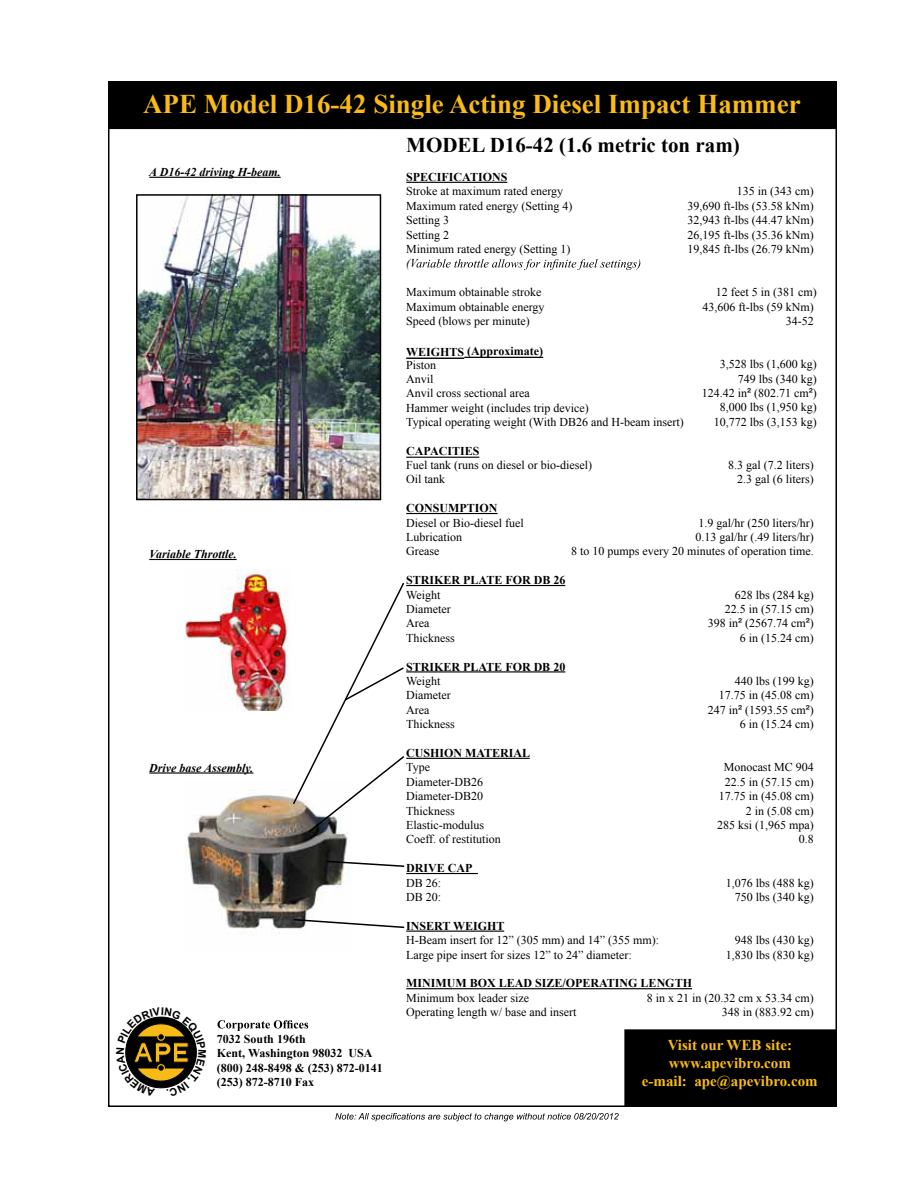
<style>
.page{position:relative;width:918px;height:1188px;background:#fff}
.page>*{position:absolute;margin:0;border:0;box-sizing:border-box;transform-origin:0 0}
.t1{font:700 27px "Times New Roman";color:#fabb15}
.t2{font:700 21px "Times New Roman";color:#000}
.t3{font:700 15px/18px "Times New Roman";color:#fabb15;text-align:center}
.t4{font:12px/14.4px "Times New Roman";color:#000}
.t5{font:700 12px/14.4px "Times New Roman";color:#000}
.t6{font:italic 700 12px "Times New Roman";color:#000}
.t7{font:italic 12px "Times New Roman";color:#000}
.s1{font-family:"Arial"}
</style>
<div class="page">
<svg style="left:217px;top:1020px;width:91px;height:11px"></svg>
<div style="left:625px;top:1030px;width:211px;height:76px;background:#000"></div>
<div style="left:624px;top:1029px;width:213px;height:78px;border:2px solid #000"></div>
<svg style="left:335px;top:1113px;width:284px;height:8px"></svg>
<div style="left:109px;top:82px;width:727px;height:46px;background:#000"></div>
<div style="left:108px;top:81px;width:729px;height:48px;border:2px solid #000"></div>
<hr style="left:406px;top:182px;width:101px;height:1px;background:#000">
<hr style="left:406px;top:513px;width:92px;height:1px;background:#000">
<hr style="left:406px;top:585px;width:159px;height:1px;background:#000">
<hr style="left:406px;top:671px;width:159px;height:1px;background:#000">
<hr style="left:406px;top:758px;width:124px;height:1px;background:#000">
<hr style="left:406px;top:873px;width:72px;height:1px;background:#000">
<hr style="left:406px;top:931px;width:98px;height:1px;background:#000">
<hr style="left:406px;top:988px;width:286px;height:1px;background:#000">
<svg style="left:417px;top:259px;width:223px;height:11px"></svg>
<img style="left:185px;top:569px;width:104px;height:141px">
<img style="left:185px;top:795px;width:163px;height:139px">
<hr style="left:149px;top:177px;width:132px;height:1px;background:#000">
<hr style="left:149px;top:559px;width:88px;height:1px;background:#000">
<hr style="left:149px;top:772px;width:104px;height:2px;background:#000">
<svg style="left:292px;top:583px;width:113px;height:251px"></svg>
<svg style="left:325px;top:860px;width:80px;height:8px"></svg>
<svg style="left:292px;top:918px;width:113px;height:11px"></svg>
<img style="left:139px;top:197px;width:239px;height:300px">
<div style="left:136px;top:194px;width:245px;height:306px;border:2px solid #000"></div>
<hr style="left:406px;top:358px;width:58px;height:1px;background:#000">
<hr style="left:464px;top:357px;width:79px;height:1px;background:#000">
<hr style="left:406px;top:457px;width:73px;height:1px;background:#000">
<svg style="left:125px;top:1016px;width:72px;height:73px"></svg>
<h1 class="t1" style="left:143px;top:85px;width:659px">APE Model D16-42 Single Acting Diesel Impact Hammer</h1>
<h2 class="t2" style="left:406px;top:131px;width:335px">MODEL D16-42 (1.6 metric ton ram)</h2>
<p class="t5" style="left:406px;top:170px;width:103px">SPECIFICATIONS</p>
<p class="t4" style="left:406px;top:184px;width:159px">Stroke at maximum rated energy</p>
<p class="t4" style="left:737px;top:184px;width:78px">135 in (343 cm)</p>
<p class="t4" style="left:406px;top:198px;width:168px">Maximum rated energy (Setting 4)</p>
<p class="t4" style="left:687px;top:198px;width:128px">39,690 ft-lbs (53.58 kNm)</p>
<p class="t4" style="left:406px;top:213px;width:45px">Setting 3</p>
<p class="t4" style="left:687px;top:213px;width:128px">32,943 ft-lbs (44.47 kNm)</p>
<p class="t4" style="left:406px;top:227px;width:45px">Setting 2</p>
<p class="t4" style="left:687px;top:227px;width:128px">26,195 ft-lbs (35.36 kNm)</p>
<p class="t4" style="left:406px;top:242px;width:166px">Minimum rated energy (Setting 1)</p>
<p class="t4" style="left:687px;top:242px;width:128px">19,845 ft-lbs (26.79 kNm)</p>
<p class="t7" style="left:406px;top:255px;width:13px">(V</p>
<p class="t4" style="left:406px;top:285px;width:140px">Maximum obtainable stroke<br>Maximum obtainable energy</p>
<p class="t4" style="left:702px;top:285px;width:116px;text-align:right">12 feet 5 in (381 cm)<br>43,606 ft-lbs (59 kNm)</p>
<p class="t4" style="left:406px;top:314px;width:125px">Speed (blows per minute)</p>
<p class="t4" style="left:786px;top:314px;width:29px">34-52</p>
<p class="t4" style="left:702px;top:357px;width:116px;text-align:right">3,528 lbs (1,600 kg)<br>749 lbs (340 kg)<br>124.42 in<span class="s1">²</span> (802.71 cm<span class="s1">²</span>)<br>8,000 lbs (1,950 kg)<br>10,772 lbs (3,153 kg)</p>
<p class="t4" style="left:728px;top:458px;width:87px">8.3 gal (7.2 liters)</p>
<p class="t6" style="left:149px;top:164px;width:133px">A D16-42 driving H-beam.</p>
<p class="t5" style="left:406px;top:343px;width:139px">WEIGHTS (Approximate)</p>
<p class="t4" style="left:406px;top:358px;width:279px">Piston<br>Anvil<br>Anvil cross sectional area<br>Hammer weight (includes trip device)<br>Typical operating weight (With DB26 and H-beam insert)</p>
<p class="t5" style="left:406px;top:443px;width:75px">CAPACITIES</p>
<p class="t4" style="left:406px;top:458px;width:187px">Fuel tank (runs on diesel or bio-diesel)<br>Oil tank</p>
<p class="t4" style="left:737px;top:472px;width:78px">2.3 gal (6 liters)</p>
<p class="t6" style="left:149px;top:546px;width:89px">Variable Throttle.</p>
<p class="t6" style="left:149px;top:759px;width:106px">Drive base Assembly.</p>
<p class="t5" style="left:406px;top:501px;width:93px">CONSUMPTION</p>
<p class="t4" style="left:406px;top:515px;width:119px">Diesel or Bio-diesel fuel<br>Lubrication<br>Grease</p>
<p class="t4" style="left:571px;top:515px;width:244px;text-align:right">1.9 gal/hr (250 liters/hr)<br>0.13 gal/hr (.49 liters/hr)<br>8 to 10 pumps every 20 minutes of operation time.</p>
<p class="t5" style="left:406px;top:573px;width:161px">STRIKER PLATE FOR DB 26</p>
<p class="t4" style="left:406px;top:587px;width:36px">Weight</p>
<p class="t4" style="left:735px;top:587px;width:80px">628 lbs (284 kg)</p>
<p class="t4" style="left:406px;top:602px;width:46px">Diameter</p>
<p class="t4" style="left:725px;top:602px;width:90px">22.5 in (57.15 cm)</p>
<p class="t4" style="left:406px;top:616px;width:25px">Area</p>
<p class="t4" style="left:708px;top:616px;width:107px">398 in<span class="s1">²</span> (2567.74 cm<span class="s1">²</span>)</p>
<p class="t4" style="left:406px;top:630px;width:50px">Thickness</p>
<p class="t4" style="left:740px;top:630px;width:75px">6 in (15.24 cm)</p>
<p class="t5" style="left:406px;top:659px;width:161px">STRIKER PLATE FOR DB 20</p>
<p class="t4" style="left:406px;top:674px;width:36px">Weight</p>
<p class="t4" style="left:735px;top:674px;width:80px">440 lbs (199 kg)</p>
<p class="t4" style="left:406px;top:688px;width:46px">Diameter</p>
<p class="t4" style="left:719px;top:688px;width:96px">17.75 in (45.08 cm)</p>
<p class="t4" style="left:406px;top:702px;width:25px">Area</p>
<p class="t4" style="left:708px;top:702px;width:107px">247 in<span class="s1">²</span> (1593.55 cm<span class="s1">²</span>)</p>
<p class="t4" style="left:406px;top:717px;width:50px">Thickness</p>
<p class="t4" style="left:740px;top:717px;width:75px">6 in (15.24 cm)</p>
<p class="t5" style="left:406px;top:746px;width:126px">CUSHION MATERIAL</p>
<p class="t4" style="left:406px;top:760px;width:25px">Type</p>
<p class="t4" style="left:724px;top:760px;width:91px">Monocast MC 904</p>
<p class="t4" style="left:406px;top:774px;width:79px">Diameter-DB26</p>
<p class="t4" style="left:725px;top:774px;width:90px">22.5 in (57.15 cm)</p>
<p class="t4" style="left:406px;top:789px;width:79px">Diameter-DB20</p>
<p class="t4" style="left:719px;top:789px;width:96px">17.75 in (45.08 cm)</p>
<p class="t4" style="left:406px;top:803px;width:50px">Thickness</p>
<p class="t4" style="left:746px;top:803px;width:69px">2 in (5.08 cm)</p>
<p class="t4" style="left:406px;top:818px;width:79px">Elastic-modulus</p>
<p class="t4" style="left:717px;top:818px;width:98px">285 ksi (1,965 mpa)</p>
<p class="t4" style="left:406px;top:832px;width:96px">Coeff. of restitution</p>
<p class="t4" style="left:799px;top:832px;width:16px">0.8</p>
<p class="t5" style="left:406px;top:861px;width:68px">DRIVE CAP</p>
<p class="t4" style="left:406px;top:875px;width:37px">DB 26:</p>
<p class="t4" style="left:726px;top:875px;width:89px">1,076 lbs (488 kg)</p>
<p class="t4" style="left:406px;top:890px;width:37px">DB 20:</p>
<p class="t4" style="left:735px;top:890px;width:80px">750 lbs (340 kg)</p>
<p class="t5" style="left:406px;top:918px;width:100px">INSERT WEIGHT</p>
<p class="t4" style="left:406px;top:933px;width:254px">H-Beam insert for 12” (305 mm) and 14” (355 mm):</p>
<p class="t4" style="left:735px;top:933px;width:80px">948 lbs (430 kg)</p>
<p class="t4" style="left:406px;top:947px;width:227px">Large pipe insert for sizes 12” to 24” diameter:</p>
<p class="t4" style="left:726px;top:947px;width:89px">1,830 lbs (830 kg)</p>
<p class="t5" style="left:406px;top:976px;width:287px">MINIMUM BOX LEAD SIZE/OPERATING LENGTH</p>
<p class="t4" style="left:406px;top:990px;width:124px">Minimum box leader size</p>
<p class="t4" style="left:647px;top:990px;width:168px">8 in x 21 in (20.32 cm x 53.34 cm)</p>
<p class="t4" style="left:406px;top:1005px;width:172px">Operating length w/ base and insert</p>
<p class="t4" style="left:722px;top:1005px;width:93px">348 in (883.92 cm)</p>
<p class="t5" style="left:217px;top:1031px;width:167px">7032 South 196th<br>Kent, Washington 98032 USA (800) 248-8498 &amp; (253) 872-0141 (253) 872-8710 Fax</p>
<p class="t3" style="left:642px;top:1035px;width:177px">Visit our WEB site: www.apevibro.com<br>e-mail: ape@apevibro.com</p>
</div>
